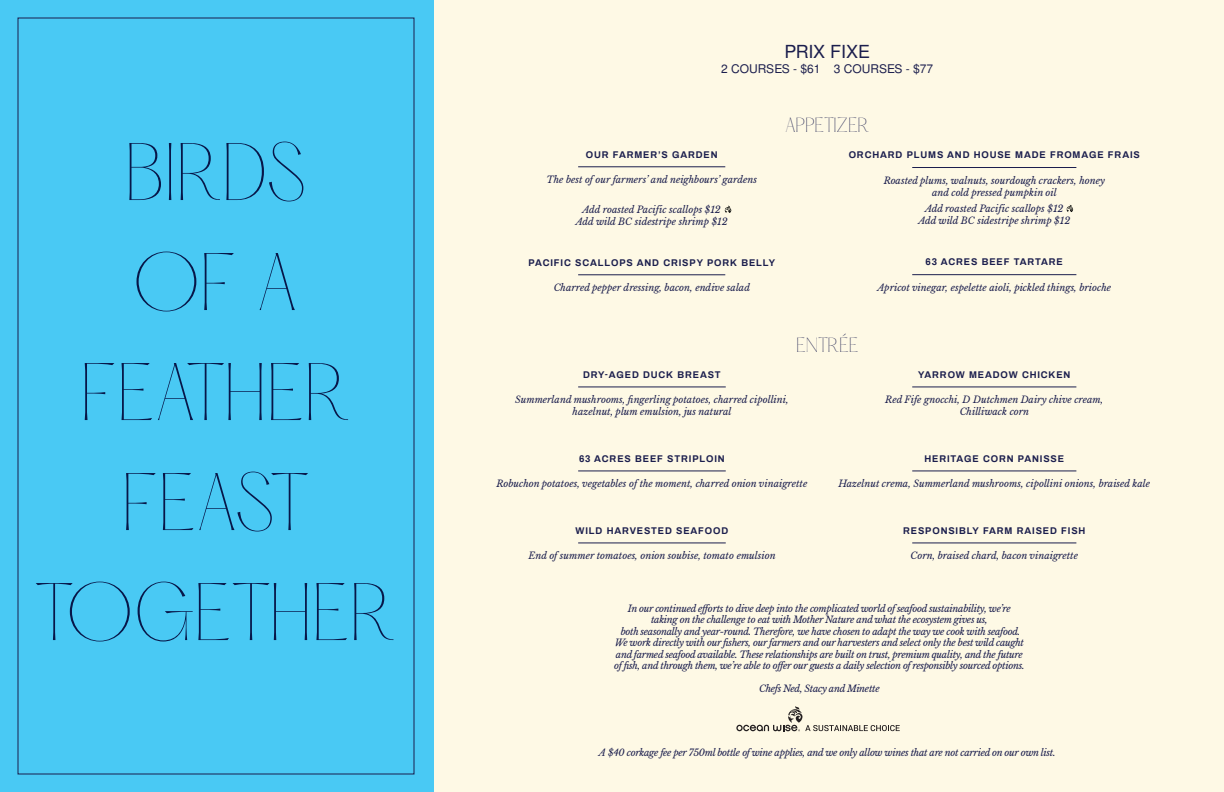
<style>
.page{position:relative;width:1224px;height:792px;background:#fef9e5}
.page>*{position:absolute;margin:0;border:0;box-sizing:border-box;transform-origin:0 0}
.t1{font:200 71.3px/110px "Hatton";letter-spacing:-.01em;color:#1b1e4d;text-align:center}
.t2{font:200 18px "Hatton";letter-spacing:-.01em;color:#1b1e4d}
.t3{font:18px "Nimbus San L";letter-spacing:-.015em;color:#1b1e4d}
.t4{font:12px "Nimbus San L";color:#1b1e4d}
.t5{font:italic 9.5px/12px "Libre Baskerville";letter-spacing:-.01em;color:#1b1e4d;text-align:center}
.t6{font:italic 9.5px/11.4px "Libre Baskerville";letter-spacing:-.03em;color:#1b1e4d;text-align:center}
.t7{font:700 9.5px "Archivo";letter-spacing:.09em;color:#1b1e4d}
</style>
<div class="page">
<hr style="left:912px;top:387px;width:164px;height:1px;background:#1b1e4d">
<hr style="left:912px;top:471px;width:164px;height:1px;background:#1b1e4d">
<hr style="left:912px;top:543px;width:164px;height:1px;background:#1b1e4d">
<div style="left:0;top:0;width:434px;height:792px;background:#49c9f4"></div>
<svg style="left:736px;top:706px;width:164px;height:25px"></svg>
<hr style="left:578px;top:167px;width:147px;height:1px;background:#1b1e4d">
<hr style="left:578px;top:275px;width:147px;height:1px;background:#1b1e4d">
<hr style="left:912px;top:167px;width:164px;height:1px;background:#1b1e4d">
<hr style="left:912px;top:274px;width:164px;height:1px;background:#1b1e4d">
<svg style="left:725px;top:206px;width:6px;height:7px"></svg>
<svg style="left:1067px;top:205px;width:6px;height:7px"></svg>
<hr style="left:578px;top:387px;width:148px;height:1px;background:#1b1e4d">
<hr style="left:578px;top:471px;width:148px;height:1px;background:#1b1e4d">
<hr style="left:578px;top:543px;width:148px;height:1px;background:#1b1e4d">
<h2 class="t3" style="left:785px;top:39px;width:87px">PRIX FIXE</h2>
<p class="t4" style="left:721px;top:60px;width:214px">2 COURSES - $61 3 COURSES - $77</p>
<h2 class="t2" style="left:785px;top:116px;width:86px">APPETIZER</h2>
<h1 class="t1" style="left:34px;top:120px;width:364px">BIRDS<br>OF A<br>FEATHER<br>FEAST<br>TOGETHER</h1>
<p class="t7" style="left:586px;top:147px;width:133px">OUR FARMER’S GARDEN</p>
<p class="t7" style="left:849px;top:148px;width:293px">ORCHARD PLUMS AND HOUSE MADE FROMAGE FRAIS</p>
<p class="t5" style="left:884px;top:174px;width:223px">Roasted plums, walnuts, sourdough crackers, honey and cold pressed pumpkin oil</p>
<p class="t5" style="left:918px;top:203px;width:153px">Add roasted Pacific scallops $12<br>Add wild BC sidestripe shrimp $12</p>
<p class="t7" style="left:926px;top:255px;width:139px">63 ACRES BEEF TARTARE</p>
<p class="t5" style="left:878px;top:282px;width:235px">Apricot vinegar, espelette aioli, pickled things, brioche</p>
<p class="t5" style="left:546px;top:174px;width:212px">The best of our farmers’ and neighbours’ gardens</p>
<p class="t5" style="left:576px;top:204px;width:153px">Add roasted Pacific scallops $12<br>Add wild BC sidestripe shrimp $12</p>
<p class="t7" style="left:529px;top:255px;width:248px">PACIFIC SCALLOPS AND CRISPY PORK BELLY</p>
<p class="t5" style="left:554px;top:282px;width:198px">Charred pepper dressing, bacon, endive salad</p>
<h2 class="t2" style="left:796px;top:335px;width:63px">ENTRÉE</h2>
<p class="t7" style="left:583px;top:367px;width:139px">DRY-AGED DUCK BREAST</p>
<p class="t5" style="left:515px;top:394px;width:275px">Summerland mushrooms, fingerling potatoes, charred cipollini, hazelnut, plum emulsion, jus natural</p>
<p class="t7" style="left:579px;top:451px;width:147px">63 ACRES BEEF STRIPLOIN</p>
<p class="t5" style="left:496px;top:478px;width:312px">Robuchon potatoes, vegetables of the moment, charred onion vinaigrette</p>
<p class="t7" style="left:576px;top:523px;width:154px">WILD HARVESTED SEAFOOD</p>
<p class="t5" style="left:529px;top:550px;width:249px">End of summer tomatoes, onion soubise, tomato emulsion</p>
<p class="t7" style="left:918px;top:367px;width:154px">YARROW MEADOW CHICKEN</p>
<p class="t5" style="left:885px;top:394px;width:220px">Red Fife gnocchi, D Dutchmen Dairy chive cream,<br>Chilliwack corn</p>
<p class="t7" style="left:925px;top:451px;width:141px">HERITAGE CORN PANISSE</p>
<p class="t5" style="left:838px;top:478px;width:313px">Hazelnut crema, Summerland mushrooms, cipollini onions, braised kale</p>
<p class="t7" style="left:903px;top:523px;width:184px">RESPONSIBLY FARM RAISED FISH</p>
<p class="t5" style="left:911px;top:550px;width:169px">Corn, braised chard, bacon vinaigrette</p>
<p class="t6" style="left:614px;top:603px;width:412px">In our continued efforts to dive deep into the complicated world of seafood sustainability, we’re taking on the challenge to eat with Mother Nature and what the ecosystem gives us,<br>both seasonally and year-round. Therefore, we have chosen to adapt the way we cook with seafood.<br>We work directly with our fishers, our farmers and our harvesters and select only the best wild caught and farmed seafood available. These relationships are built on trust, premium quality, and the future of fish, and through them, we’re able to offer our guests a daily selection of responsibly sourced options.</p>
<p class="t6" style="left:759px;top:683px;width:122px">Chefs Ned, Stacy and Minette</p>
<p class="t6" style="left:599px;top:747px;width:458px">A $40 corkage fee per 750ml bottle of wine applies, and we only allow wines that are not carried on our own list.</p>
</div>
